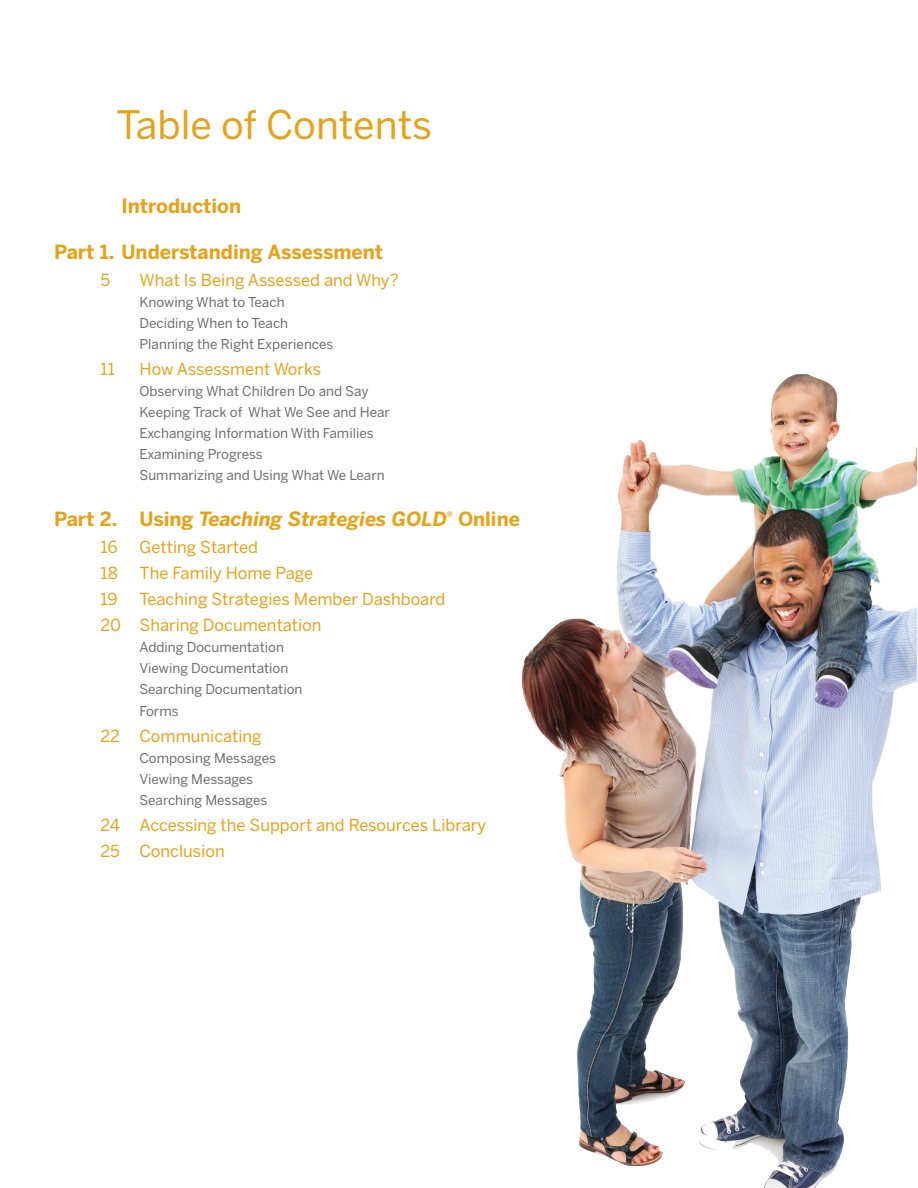
<style>
.page{position:relative;width:918px;height:1188px;background:#fff}
.page>*{position:absolute;margin:0;border:0;box-sizing:border-box;transform-origin:0 0}
.t1{font:39px "Benton Sans";color:#e6a218}
.t2{font:700 19.5px "Benton Sans";color:#e6a218}
.t3{font:italic 700 19.5px "Benton Sans";color:#e6a218}
.t4{font:16.5px/26.2px "Benton Sans";color:#e6a218}
.t5{font:13.5px/21px "Benton Sans";color:#6c6d70}
.s1{font-style:normal}
</style>
<div class="page">
<img style="left:521px;top:374px;width:396px;height:814px">
<h1 class="t1" style="left:117px;top:101px;width:317px">Table of Contents</h1>
<h2 class="t2" style="left:122px;top:194px;width:121px">Introduction</h2>
<h2 class="t2" style="left:54px;top:241px;width:331px">Part 1. Understanding Assessment</h2>
<p class="t4" style="left:100px;top:266px;width:11px">5</p>
<p class="t4" style="left:140px;top:266px;width:261px">What Is Being Assessed and Why?</p>
<p class="t5" style="left:139px;top:291px;width:195px">Knowing What to Teach<br>Deciding When to Teach<br>Planning the Right Experiences</p>
<p class="t4" style="left:100px;top:356px;width:16px">11</p>
<p class="t4" style="left:140px;top:356px;width:183px">How Assessment Works</p>
<p class="t5" style="left:139px;top:380px;width:252px">Observing What Children Do and Say<br>Keeping Track of What We See and Hear<br>Exchanging Information With Families<br>Examining Progress<br>Summarizing and Using What We Learn</p>
<h2 class="t3" style="left:54px;top:508px;width:468px"><span class="s1">Part 2. Using</span> Teaching Strategies GOLD<sup>®</sup> <span class="s1">Online</span></h2>
<p class="t4" style="left:100px;top:533px;width:19px">16</p>
<p class="t4" style="left:140px;top:533px;width:120px">Getting Started</p>
<p class="t4" style="left:100px;top:560px;width:19px">18</p>
<p class="t4" style="left:140px;top:560px;width:175px">The Family Home Page</p>
<p class="t4" style="left:100px;top:586px;width:19px">19</p>
<p class="t4" style="left:100px;top:586px;width:346px;text-indent:39px">Teaching Strategies Member Dashboard<br>20 Sharing Documentation</p>
<p class="t5" style="left:139px;top:637px;width:165px">Adding Documentation<br>Viewing Documentation<br>Searching Documentation<br>Forms</p>
<p class="t4" style="left:100px;top:722px;width:163px">22 Communicating</p>
<p class="t5" style="left:139px;top:747px;width:138px">Composing Messages<br>Viewing Messages<br>Searching Messages</p>
<p class="t4" style="left:100px;top:812px;width:387px">24 Accessing the Support and Resources Library<br>25 Conclusion</p>
</div>
